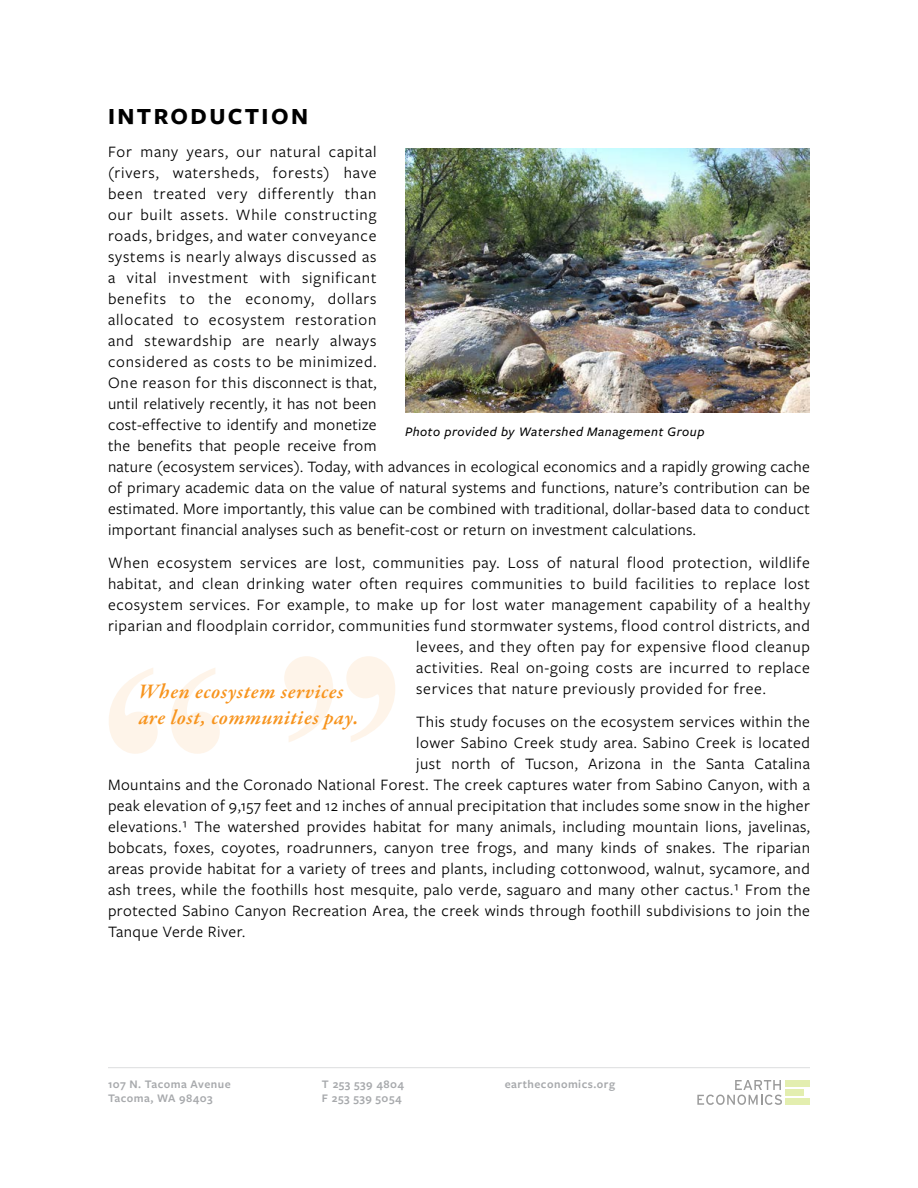
<style>
.page{position:relative;width:918px;height:1188px;background:#fff}
.page>*{position:absolute;margin:0;border:0;box-sizing:border-box;transform-origin:0 0}
.t1{font:700 24px "Freight Sans Pro";letter-spacing:.1em;color:#000}
.t2{font:italic 600 21px/25.5px "Garamond Premr Pro";letter-spacing:.025em;color:#f7941e}
.t3{font:16.5px/21px "Freight Sans Pro";letter-spacing:.03em;color:#000}
.t4{font:italic 500 13.5px "Freight Sans Pro";letter-spacing:.04em;color:#000}
.t5{font:600 12px/13.5px "Freight Sans Pro";letter-spacing:.04em;color:#a7a9ac}
</style>
<div class="page">
<svg style="left:697px;top:1080px;width:85px;height:25px"></svg>
<div style="left:786px;top:1080px;width:24px;height:6px;background:#e3eeaf"></div>
<div style="left:786px;top:1089px;width:18px;height:7px;background:#e3eeaf"></div>
<div style="left:786px;top:1098px;width:24px;height:7px;background:#e3eeaf"></div>
<hr style="left:108px;top:1067px;width:702px;height:1px;background:#dcddde">
<svg style="left:109px;top:668px;width:111px;height:86px"></svg>
<svg style="left:284px;top:656px;width:111px;height:86px"></svg>
<img style="left:405px;top:148px;width:405px;height:264px">
<h1 class="t1" style="left:108px;top:100px;width:202px">INTRODUCTION</h1>
<p class="t3" style="left:108px;top:141px;width:704px">For many years, our natural capital<br>(rivers, watersheds, forests) have<br>been treated very differently than<br>our built assets. While constructing<br>roads, bridges, and water conveyance<br>systems is nearly always discussed as<br>a vital investment with significant<br>benefits to the economy, dollars<br>allocated to ecosystem restoration<br>and stewardship are nearly always<br>considered as costs to be minimized.<br>One reason for this disconnect is that,<br>until relatively recently, it has not been<br>cost-effective to identify and monetize<br>the benefits that people receive from<br>nature (ecosystem services). Today, with advances in ecological economics and a rapidly growing cache of primary academic data on the value of natural systems and functions, nature’s contribution can be estimated. More importantly, this value can be combined with traditional, dollar-based data to conduct important financial analyses such as benefit-cost or return on investment calculations.</p>
<p class="t3" style="left:108px;top:552px;width:703px">When ecosystem services are lost, communities pay. Loss of natural flood protection, wildlife</p>
<p class="t3" style="left:108px;top:573px;width:704px">habitat, and clean drinking water often requires communities to build facilities to replace lost</p>
<p class="t3" style="left:108px;top:594px;width:704px">ecosystem services. For example, to make up for lost water management capability of a healthy</p>
<p class="t3" style="left:108px;top:615px;width:704px">riparian and floodplain corridor, communities fund stormwater systems, flood control districts, and</p>
<p class="t3" style="left:416px;top:636px;width:395px">levees, and they often pay for expensive flood cleanup</p>
<p class="t3" style="left:416px;top:657px;width:395px">activities. Real on-going costs are incurred to replace</p>
<p class="t3" style="left:416px;top:678px;width:351px">services that nature previously provided for free.</p>
<p class="t3" style="left:416px;top:711px;width:395px">This study focuses on the ecosystem services within the</p>
<p class="t3" style="left:416px;top:732px;width:395px">lower Sabino Creek study area. Sabino Creek is located</p>
<p class="t3" style="left:416px;top:753px;width:395px">just north of Tucson, Arizona in the Santa Catalina</p>
<p class="t3" style="left:108px;top:774px;width:704px">Mountains and the Coronado National Forest. The creek captures water from Sabino Canyon, with a</p>
<p class="t3" style="left:108px;top:795px;width:704px">peak elevation of 9,157 feet and 12 inches of annual precipitation that includes some snow in the higher</p>
<p class="t3" style="left:108px;top:816px;width:704px">elevations.¹ The watershed provides habitat for many animals, including mountain lions, javelinas,</p>
<p class="t3" style="left:108px;top:837px;width:704px">bobcats, foxes, coyotes, roadrunners, canyon tree frogs, and many kinds of snakes. The riparian</p>
<p class="t3" style="left:108px;top:858px;width:703px">areas provide habitat for a variety of trees and plants, including cottonwood, walnut, sycamore, and</p>
<p class="t3" style="left:108px;top:879px;width:704px">ash trees, while the foothills host mesquite, palo verde, saguaro and many other cactus.¹ From the</p>
<p class="t3" style="left:108px;top:900px;width:703px">protected Sabino Canyon Recreation Area, the creek winds through foothill subdivisions to join the</p>
<p class="t3" style="left:108px;top:921px;width:139px">Tanque Verde River.</p>
<p class="t4" style="left:405px;top:423px;width:301px">Photo provided by Watershed Management Group</p>
<p class="t2" style="left:139px;top:680px;width:222px">When ecosystem services are lost, communities pay.</p>
<p class="t5" style="left:108px;top:1077px;width:124px">107 N. Tacoma Avenue<br>Tacoma, WA 98403</p>
<p class="t5" style="left:322px;top:1077px;width:84px">T 253 539 4804<br>F 253 539 5054</p>
<p class="t5" style="left:505px;top:1077px;width:112px">eartheconomics.org</p>
</div>
